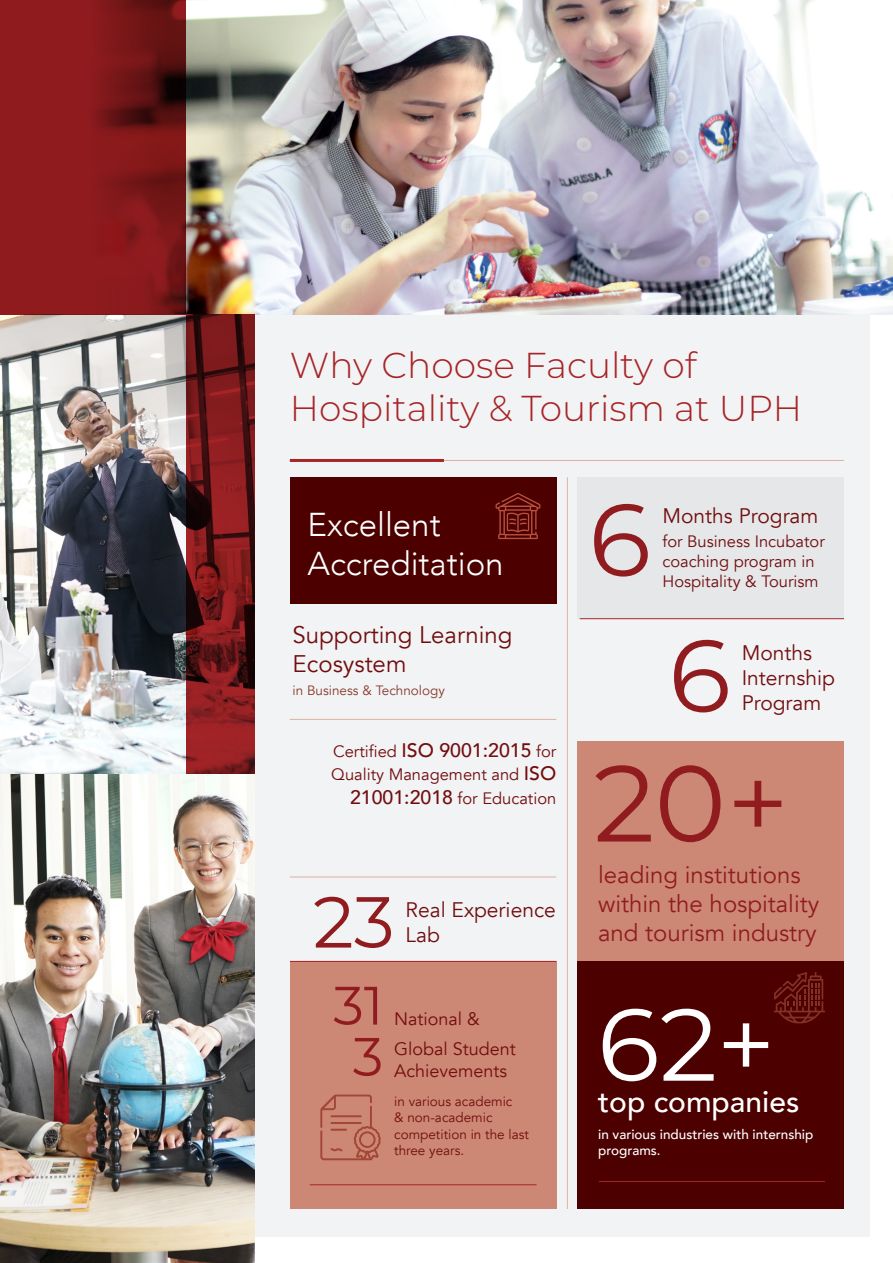
<style>
.page{position:relative;width:893px;height:1263px;background:#fff}
.page>*{position:absolute;margin:0;border:0;box-sizing:border-box;transform-origin:0 0}
.t1{font:108px "Montserrat";color:#911c1f}
.t2{font:102px "Montserrat";color:#fff}
.t3{font:102px "Montserrat";color:#911c1f}
.t4{font:72px "Montserrat";color:#911c1f}
.t5{font:54px "Montserrat";color:#911c1f}
.t6{font:300 36px/43.2px "Montserrat";color:#a72427}
.t7{font:300 33px/39.6px "Avenir";color:#fff}
.t8{font:500 30px "Avenir";color:#fff}
.t9{font:24px/28.8px "Avenir";color:#911c1f}
.t10{font:24px/28.8px "Avenir";color:#720d0f}
.t11{font:21px/25.2px "Avenir";color:#720d0f}
.t12{font:18px/21.6px "Avenir";color:#720d0f}
.t13{font:16.5px/23.4px "Avenir";color:#720d0f;text-align:right}
.t14{font:13.5px/16.2px "Avenir";color:#720d0f}
.t15{font:500 13.5px/16.2px "Avenir";color:#fff}
.t16{font:13.5px "Avenir";color:#88392b}
.s1{font-weight:500;font-size:19.5px}
</style>
<div class="page">
<div style="left:220px;top:304px;width:650px;height:932px;background:#f2f3f4"></div>
<div style="left:578px;top:961px;width:266px;height:248px;background:#4d0000"></div>
<div style="left:578px;top:741px;width:266px;height:220px;background:#cc8874"></div>
<div style="left:290px;top:477px;width:266px;height:127px;background:#4d0000"></div>
<div style="left:578px;top:477px;width:266px;height:141px;background:#e5e7e9"></div>
<div style="left:290px;top:962px;width:266px;height:247px;background:#cc8874"></div>
<img style="left:186px;top:0;width:707px;height:315px">
<hr style="left:290px;top:460px;width:554px;height:1px;background:#dfb2a1">
<hr style="left:290px;top:459px;width:154px;height:3px;background:#a72427">
<hr style="left:290px;top:877px;width:266px;height:1px;background:#dfb2a1">
<hr style="left:290px;top:719px;width:266px;height:1px;background:#dfb2a1">
<hr style="left:599px;top:1181px;width:226px;height:1px;background:#a72427">
<hr style="left:580px;top:618px;width:264px;height:1px;background:#a72427">
<hr style="left:310px;top:1184px;width:226px;height:1px;background:#a72427">
<hr style="left:290px;top:961px;width:266px;height:1px;background:#a72427">
<hr style="left:567px;top:477px;width:1px;height:732px;background:#dfb2a1">
<img style="left:0;top:315px;width:186px;height:459px">
<img style="left:0;top:774px;width:255px;height:489px">
<svg style="left:186px;top:315px;width:69px;height:459px;background:#72181a"></svg>
<svg style="left:0;top:0;width:186px;height:315px;background:#83181a"></svg>
<svg style="left:495px;top:493px;width:45px;height:46px"></svg>
<svg style="left:320px;top:1094px;width:61px;height:66px"></svg>
<svg style="left:774px;top:972px;width:51px;height:52px"></svg>
<p class="t6" style="left:290px;top:342px;width:514px">Why Choose Faculty of<br>Hospitality &amp; Tourism at UPH</p>
<p class="t7" style="left:307px;top:505px;width:198px">Excellent<br>Accreditation</p>
<p class="t10" style="left:293px;top:621px;width:221px">Supporting Learning<br>Ecosystem</p>
<p class="t16" style="left:293px;top:682px;width:154px">in Business &amp; Technology</p>
<p class="t13" style="left:331px;top:740px;width:227px">Certified <span class="s1">ISO 9001:2015</span> for<br>Quality Management and <span class="s1">ISO<br>21001:2018</span> for Education</p>
<p class="t4" style="left:313px;top:872px;width:83px">23</p>
<p class="t5" style="left:333px;top:968px;width:51px">31</p>
<p class="t5" style="left:353px;top:1019px;width:32px">3</p>
<p class="t11" style="left:406px;top:897px;width:152px">Real Experience<br>Lab</p>
<p class="t12" style="left:394px;top:1008px;width:87px">National &amp;</p>
<p class="t12" style="left:394px;top:1039px;width:123px">Global Student<br>Achievements</p>
<p class="t3" style="left:589px;top:470px;width:64px">6</p>
<p class="t11" style="left:662px;top:503px;width:157px">Months Program</p>
<p class="t13" style="left:662px;top:532px;width:164px;line-height:19.8px;text-align:left">for Business Incubator coaching program in<br>Hospitality &amp; Tourism</p>
<p class="t3" style="left:669px;top:605px;width:64px">6</p>
<p class="t11" style="left:742px;top:640px;width:95px">Months<br>Internship<br>Program</p>
<p class="t1" style="left:594px;top:729px;width:197px">20+</p>
<p class="t9" style="left:598px;top:861px;width:223px">leading institutions within the hospitality and tourism industry</p>
<p class="t2" style="left:597px;top:974px;width:179px">62+</p>
<p class="t14" style="left:394px;top:1094px;width:136px">in various academic<br>&amp; non-academic competition in the last three years.</p>
<p class="t8" style="left:598px;top:1076px;width:203px">top companies</p>
<p class="t15" style="left:598px;top:1125px;width:217px">in various industries with internship programs.</p>
</div>
